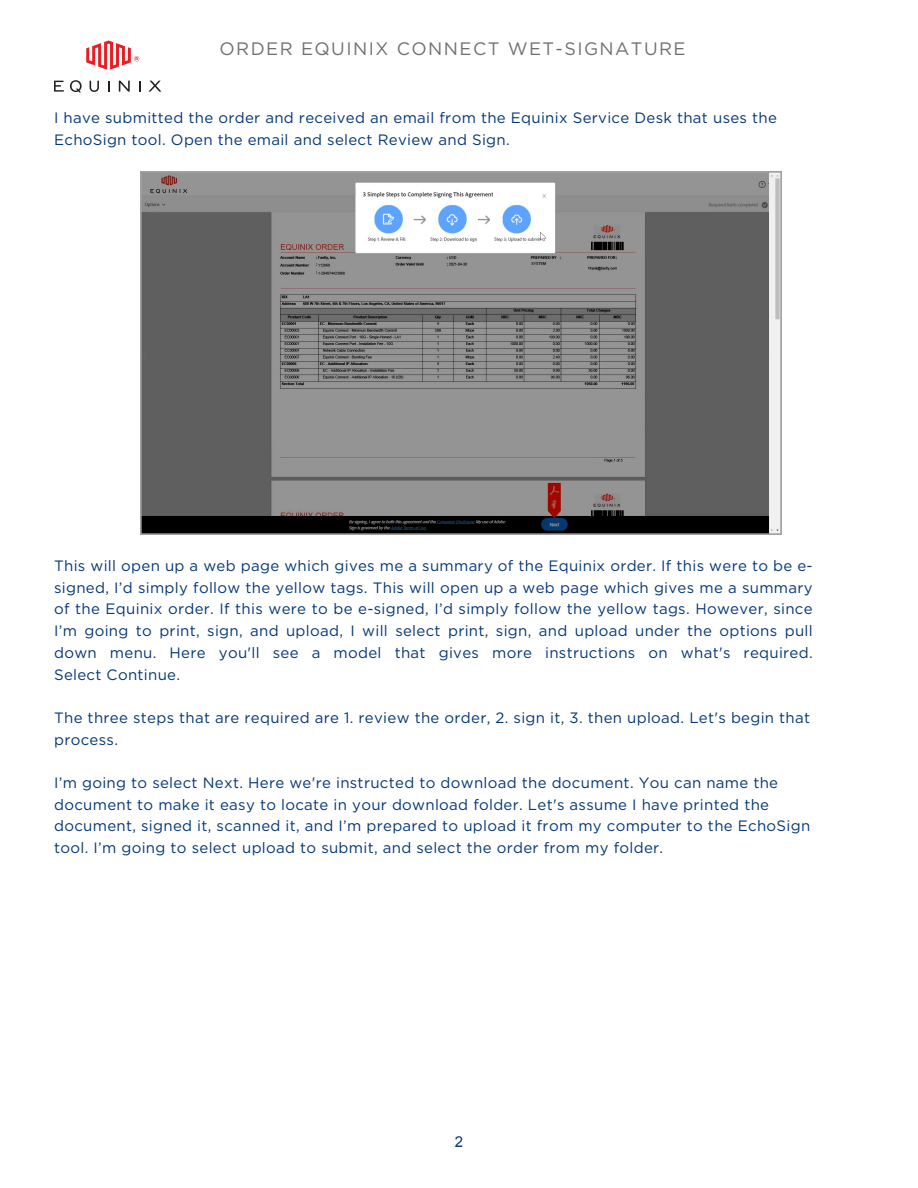
<style>
.page{position:relative;width:918px;height:1188px;background:#fff}
.page>*{position:absolute;margin:0;border:0;box-sizing:border-box;transform-origin:0 0}
.Body{font:18px "Gotham";letter-spacing:.08em;color:#707073}
.Body-2{font:15px/21.8px "Gotham";letter-spacing:.02em;color:#043776}
.t1{font:15px "Arial";color:#053875}
</style>
<div class="page">
<svg style="left:54px;top:81px;width:10px;height:11px"></svg>
<svg style="left:90px;top:81px;width:9px;height:11px"></svg>
<svg style="left:119px;top:81px;width:11px;height:11px"></svg>
<svg style="left:139px;top:81px;width:2px;height:11px"></svg>
<svg style="left:148px;top:81px;width:13px;height:11px"></svg>
<svg style="left:70px;top:80px;width:12px;height:12px"></svg>
<svg style="left:86px;top:41px;width:53px;height:29px"></svg>
<img style="left:140px;top:172px;width:642px;height:362px">
<p class="Body" style="left:220px;top:37px;width:468px">ORDER EQUINIX CONNECT WET-SIGNATURE</p>
<p class="Body-2" style="left:54px;top:106px;width:724px">I have submitted the order and received an email from the Equinix Service Desk that uses the<br>EchoSign tool. Open the email and select Review and Sign.</p>
<p class="Body-2" style="left:54px;top:555px;width:760px;text-align:justify">This will open up a web page which gives me a summary of the Equinix order. If this were to be e&shy;signed, I’d simply follow the yellow tags. This will open up a web page which gives me a summary of the Equinix order. If this were to be e-signed, I’d simply follow the yellow tags. However, since I’m going to print, sign, and upload, I will select print, sign, and upload under the options pull down menu. Here you'll see a model that gives more instructions on what's required.<br>Select Continue.</p>
<p class="Body-2" style="left:54px;top:707px;width:758px">The three steps that are required are 1. review the order, 2. sign it, 3. then upload. Let's begin that process.</p>
<p class="Body-2" style="left:54px;top:771px;width:758px">I’m going to select Next. Here we're instructed to download the document. You can name the document to make it easy to locate in your download folder. Let's assume I have printed the document, signed it, scanned it, and I’m prepared to upload it from my computer to the EchoSign tool. I’m going to select upload to submit, and select the order from my folder.</p>
<p class="t1" style="left:455px;top:1132px;width:10px">2</p>
</div>
